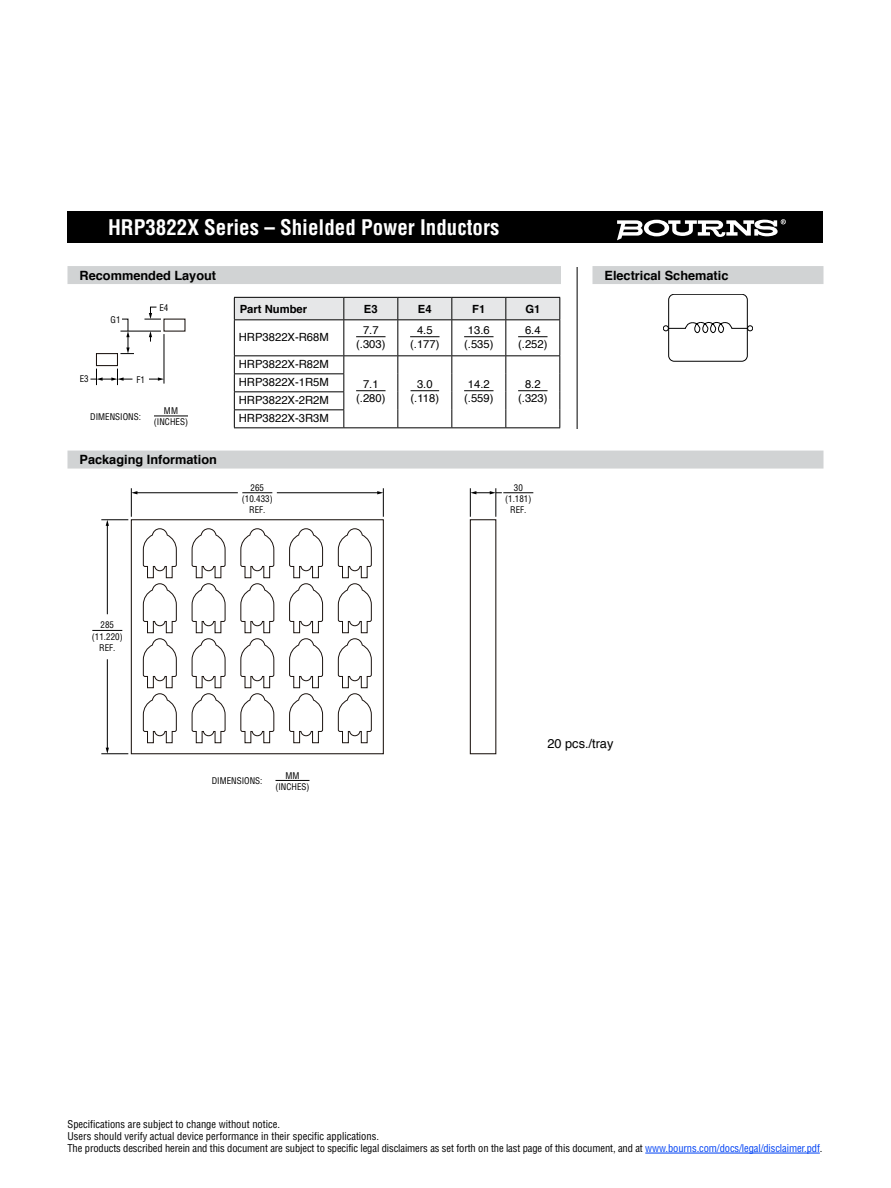
<style>
.page{position:relative;width:891px;height:1188px;background:#fff}
.page>*{position:absolute;margin:0;border:0;box-sizing:border-box;transform-origin:0 0}
.t1{font:700 condensed 21px "Helvetica";color:#fff}
.t2{font:700 12.75px "Helvetica";color:#000}
.t3{font:12.75px "Helvetica";color:#000}
.t4{font:11.25px/13.5px "Helvetica";color:#000;text-align:center}
.t5{font:700 11.25px "Helvetica";color:#000}
.t6{font:condensed 10.5px/12px "Helvetica";letter-spacing:-.01em;color:#000}
.t7{font:condensed 9px/11.2px "Helvetica";color:#000;text-align:center}
.s1{color:#0042f4}
</style>
<div class="page">
<div style="left:68px;top:212px;width:756px;height:31px;background:#000"></div>
<svg style="left:617px;top:219px;width:169px;height:21px"></svg>
<div style="left:68px;top:266px;width:493px;height:18px;background:#d1d3d4"></div>
<svg style="left:234px;top:297px;width:327px;height:23px;background:#d3d4d5"></svg>
<hr style="left:234px;top:320px;width:110px;height:1px;background:#000">
<hr style="left:234px;top:320px;width:1px;height:36px;background:#000">
<hr style="left:344px;top:320px;width:54px;height:1px;background:#000">
<hr style="left:344px;top:320px;width:1px;height:36px;background:#000">
<hr style="left:398px;top:320px;width:54px;height:1px;background:#000">
<hr style="left:398px;top:320px;width:1px;height:36px;background:#000">
<hr style="left:452px;top:320px;width:54px;height:1px;background:#000">
<hr style="left:452px;top:320px;width:1px;height:36px;background:#000">
<hr style="left:506px;top:320px;width:54px;height:1px;background:#000">
<hr style="left:506px;top:320px;width:1px;height:36px;background:#000">
<hr style="left:560px;top:320px;width:1px;height:36px;background:#000">
<hr style="left:234px;top:356px;width:110px;height:1px;background:#000">
<hr style="left:344px;top:356px;width:54px;height:1px;background:#000">
<hr style="left:398px;top:356px;width:54px;height:1px;background:#000">
<hr style="left:452px;top:356px;width:54px;height:1px;background:#000">
<hr style="left:506px;top:356px;width:54px;height:1px;background:#000">
<hr style="left:234px;top:374px;width:110px;height:1px;background:#000">
<hr style="left:234px;top:392px;width:110px;height:1px;background:#000">
<hr style="left:234px;top:410px;width:110px;height:1px;background:#000">
<svg style="left:234px;top:356px;width:1px;height:72px"></svg>
<svg style="left:344px;top:356px;width:1px;height:72px"></svg>
<svg style="left:398px;top:356px;width:1px;height:72px"></svg>
<svg style="left:452px;top:356px;width:1px;height:72px"></svg>
<svg style="left:506px;top:356px;width:1px;height:72px"></svg>
<svg style="left:560px;top:356px;width:1px;height:72px"></svg>
<hr style="left:234px;top:428px;width:110px;height:1px;background:#000">
<hr style="left:344px;top:428px;width:54px;height:1px;background:#000">
<hr style="left:398px;top:428px;width:54px;height:1px;background:#000">
<hr style="left:452px;top:428px;width:54px;height:1px;background:#000">
<hr style="left:506px;top:428px;width:54px;height:1px;background:#000">
<hr style="left:356px;top:336px;width:30px;height:1px;background:#000">
<hr style="left:410px;top:336px;width:30px;height:1px;background:#000">
<hr style="left:464px;top:336px;width:30px;height:1px;background:#000">
<hr style="left:518px;top:336px;width:30px;height:1px;background:#000">
<hr style="left:356px;top:390px;width:30px;height:1px;background:#000">
<svg style="left:411px;top:390px;width:28px;height:1px"></svg>
<hr style="left:464px;top:390px;width:30px;height:1px;background:#000">
<hr style="left:518px;top:390px;width:30px;height:1px;background:#000">
<div style="left:96px;top:353px;width:22px;height:13px;border:1px solid #1b130f"></div>
<hr style="left:164px;top:334px;width:1px;height:50px;background:#000">
<hr style="left:120px;top:331px;width:41px;height:1px;background:#000">
<svg style="left:144px;top:306px;width:17px;height:14px"></svg>
<svg style="left:120px;top:318px;width:14px;height:36px"></svg>
<svg style="left:149px;top:331px;width:3px;height:11px"></svg>
<svg style="left:90px;top:369px;width:42px;height:16px"></svg>
<svg style="left:149px;top:377px;width:15px;height:4px"></svg>
<hr style="left:154px;top:416px;width:34px;height:1px;background:#000">
<hr style="left:275px;top:780px;width:35px;height:1px;background:#000">
<div style="left:592px;top:266px;width:232px;height:18px;background:#d1d3d4"></div>
<div style="left:668px;top:294px;width:80px;height:68px;border:1px solid #000;border-radius:6px"></div>
<svg style="left:663px;top:304px;width:90px;height:29px"></svg>
<hr style="left:645px;top:1153px;width:175px;height:1px;background:#0042f4">
<hr style="left:577px;top:267px;width:1px;height:162px;background:#000">
<div style="left:68px;top:451px;width:756px;height:18px;background:#d1d3d4"></div>
<div style="left:131px;top:519px;width:253px;height:235px;border:1px solid #1b130f"></div>
<div style="left:470px;top:519px;width:26px;height:235px;border:1px solid #1b130f"></div>
<svg style="left:240px;top:528px;width:34px;height:215px"></svg>
<svg style="left:289px;top:528px;width:34px;height:215px"></svg>
<svg style="left:338px;top:528px;width:34px;height:215px"></svg>
<svg style="left:192px;top:528px;width:34px;height:215px"></svg>
<svg style="left:143px;top:528px;width:34px;height:215px"></svg>
<hr style="left:136px;top:492px;width:102px;height:1px;background:#000">
<hr style="left:107px;top:659px;width:1px;height:90px;background:#000">
<svg style="left:101px;top:748px;width:27px;height:6px"></svg>
<hr style="left:107px;top:525px;width:1px;height:89px;background:#000">
<svg style="left:101px;top:488px;width:36px;height:38px"></svg>
<hr style="left:277px;top:492px;width:101px;height:1px;background:#000">
<svg style="left:377px;top:488px;width:7px;height:29px"></svg>
<hr style="left:242px;top:492px;width:30px;height:1px;background:#000">
<hr style="left:503px;top:492px;width:30px;height:1px;background:#000">
<hr style="left:92px;top:630px;width:30px;height:1px;background:#000">
<svg style="left:470px;top:488px;width:32px;height:29px"></svg>
<h1 class="t1" style="left:108px;top:214px;width:393px">HRP3822X Series – Shielded Power Inductors</h1>
<p class="t2" style="left:80px;top:265px;width:138px">Recommended Layout</p>
<p class="t5" style="left:240px;top:300px;width:69px">Part Number</p>
<p class="t5" style="left:364px;top:300px;width:15px">E3</p>
<p class="t5" style="left:418px;top:300px;width:15px">E4</p>
<p class="t5" style="left:472px;top:300px;width:15px">F1</p>
<p class="t5" style="left:525px;top:300px;width:17px">G1</p>
<p class="t4" style="left:239px;top:330px;width:92px">HRP3822X-R68M</p>
<p class="t4" style="left:356px;top:324px;width:31px">7.7 (.303)</p>
<p class="t4" style="left:410px;top:324px;width:31px">4.5 (.177)</p>
<p class="t4" style="left:464px;top:324px;width:31px">13.6 (.535)</p>
<p class="t4" style="left:518px;top:324px;width:31px">6.4 (.252)</p>
<p class="t4" style="left:239px;top:357px;width:92px">HRP3822X-R82M</p>
<p class="t4" style="left:356px;top:378px;width:31px">7.1 (.280)</p>
<p class="t4" style="left:411px;top:378px;width:30px">3.0 (.118)</p>
<p class="t4" style="left:464px;top:378px;width:31px">14.2 (.559)</p>
<p class="t4" style="left:518px;top:378px;width:31px">8.2 (.323)</p>
<p class="t7" style="left:159px;top:302px;width:10px">E4</p>
<p class="t7" style="left:111px;top:314px;width:11px">G1</p>
<p class="t7" style="left:80px;top:373px;width:10px">E3</p>
<p class="t7" style="left:136px;top:374px;width:10px">F1</p>
<p class="t4" style="left:239px;top:373px;width:92px;line-height:18px;text-align:justify">HRP3822X-1R5M HRP3822X-2R2M HRP3822X-3R3M</p>
<p class="t7" style="left:90px;top:411px;width:52px">DIMENSIONS:</p>
<p class="t7" style="left:154px;top:406px;width:36px;line-height:10.8px">MM (INCHES)</p>
<p class="t2" style="left:80px;top:449px;width:139px">Packaging Information</p>
<p class="t7" style="left:242px;top:482px;width:32px">265 (10.433)<br>REF.</p>
<p class="t7" style="left:505px;top:482px;width:28px">30 (1.181)<br>REF.</p>
<p class="t7" style="left:92px;top:619px;width:32px">285 (11.220)<br>REF.</p>
<p class="t2" style="left:604px;top:265px;width:126px">Electrical Schematic</p>
<p class="t7" style="left:212px;top:775px;width:52px">DIMENSIONS:</p>
<p class="t7" style="left:275px;top:770px;width:36px;line-height:10.8px">MM (INCHES)</p>
<p class="t3" style="left:548px;top:733px;width:67px">20 pcs./tray</p>
<p class="t6" style="left:68px;top:1118px;width:756px">Specifications are subject to change without notice.<br>Users should verify actual device performance in their specific applications.<br>The products described herein and this document are subject to specific legal disclaimers as set forth on the last page of this document, and at <span class="s1">www.bourns.com/docs/legal/disclaimer.pdf</span>.</p>
</div>
